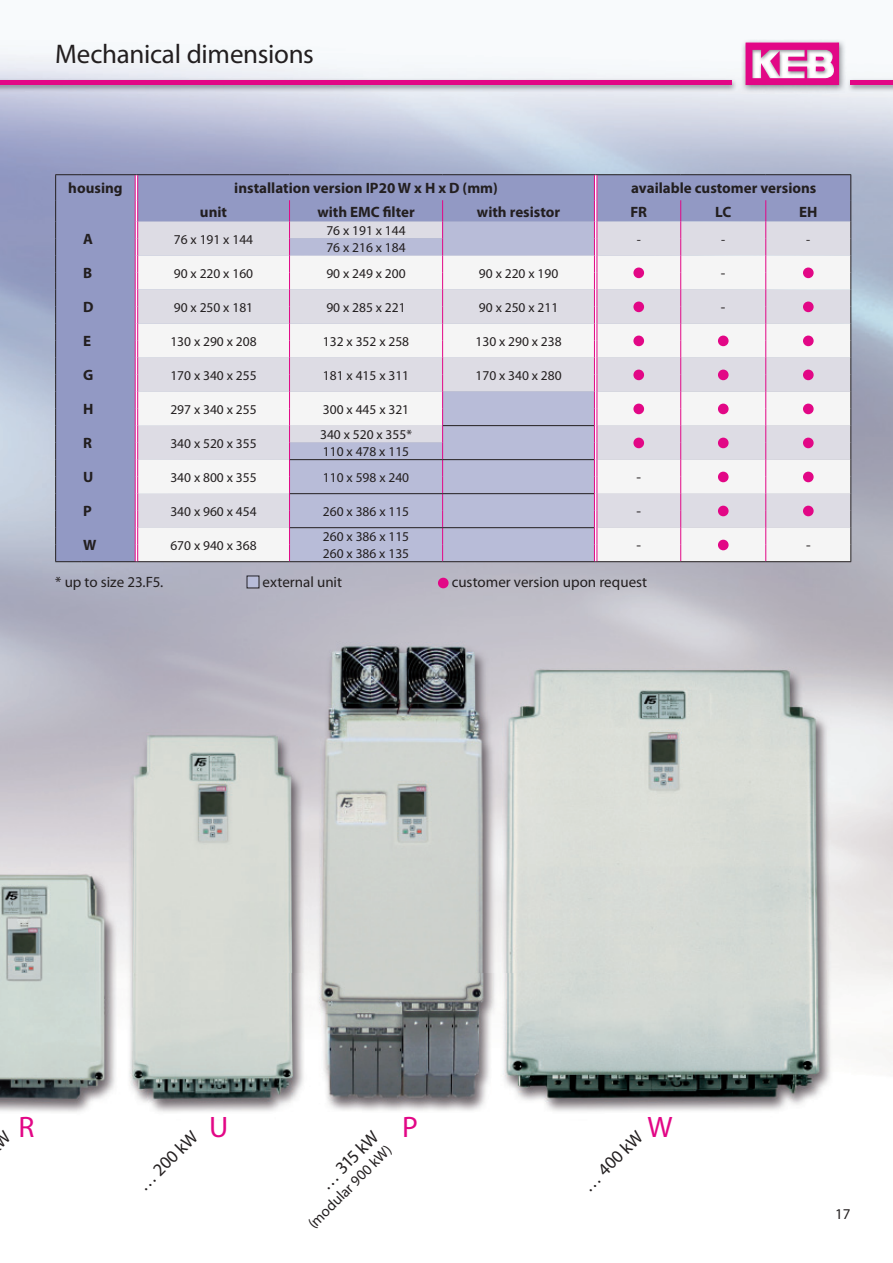
<style>
.page{position:relative;width:893px;height:1263px;background:#fff}
.page>*{position:absolute;margin:0;border:0;box-sizing:border-box;transform-origin:0 0}
.t1{font:29.7px "Myriad Pro";color:#e20786}
.t2{font:27px "Myriad Pro";letter-spacing:-.01em;color:#231f20}
.t3{font:18px "Myriad Pro";color:#231f20}
.t4{font:700 15px "Myriad Pro";color:#231f20}
.t5{font:15px "Myriad Pro";color:#231f20}
.t6{font:13.5px/17px "Myriad Pro";color:#231f20}
</style>
<div class="page">
<img style="left:0;top:48px;width:893px;height:1016px">
<img style="left:0;top:78px;width:737px;height:14px">
<hr style="left:0;top:81px;width:731px;height:4px;background:#e20786">
<img style="left:847px;top:78px;width:46px;height:14px">
<hr style="left:850px;top:81px;width:43px;height:4px;background:#e20786">
<img style="left:741px;top:39px;width:105px;height:55px">
<svg style="left:745px;top:43px;width:94px;height:42px"></svg>
<img style="left:0;top:617px;width:850px;height:495px">
<div style="left:247px;top:576px;width:12px;height:12px;background:#b8bcd8"></div>
<div style="left:439px;top:578px;width:9px;height:10px;background:#e20786;border-radius:50%"></div>
<div style="left:438px;top:578px;width:11px;height:10px;border:2px solid #e20786;border-radius:50%"></div>
<svg style="left:55px;top:174px;width:796px;height:388px"></svg>
<h2 class="t2" style="left:55px;top:37px;width:260px">Mechanical dimensions</h2>
<p class="t4" style="left:68px;top:178px;width:56px">housing</p>
<p class="t4" style="left:234px;top:178px;width:265px">installation version IP20 W x H x D (mm)</p>
<p class="t4" style="left:631px;top:178px;width:187px">available customer versions</p>
<p class="t4" style="left:200px;top:202px;width:29px">unit</p>
<p class="t4" style="left:317px;top:202px;width:99px">with EMC lter</p>
<p class="t4" style="left:477px;top:202px;width:85px">with resistor</p>
<p class="t4" style="left:630px;top:202px;width:18px">FR</p>
<p class="t4" style="left:715px;top:202px;width:18px">LC</p>
<p class="t4" style="left:799px;top:202px;width:20px">EH</p>
<p class="t4" style="left:83px;top:229px;width:11px">A</p>
<p class="t6" style="left:174px;top:230px;width:81px">76 x 191 x 144</p>
<p class="t6" style="left:326px;top:222px;width:81px">76 x 191 x 144</p>
<p class="t6" style="left:637px;top:230px;width:6px">-</p>
<p class="t6" style="left:721px;top:230px;width:6px">-</p>
<p class="t6" style="left:806px;top:230px;width:6px">-</p>
<p class="t6" style="left:326px;top:239px;width:81px">76 x 216 x 184</p>
<p class="t4" style="left:83px;top:263px;width:11px">B</p>
<p class="t6" style="left:174px;top:264px;width:81px">90 x 220 x 160</p>
<p class="t6" style="left:326px;top:264px;width:81px">90 x 249 x 200</p>
<p class="t6" style="left:479px;top:264px;width:81px">90 x 220 x 190</p>
<p class="t5" style="left:721px;top:264px;width:6px">-</p>
<p class="t4" style="left:83px;top:297px;width:12px">D</p>
<p class="t6" style="left:174px;top:298px;width:81px">90 x 250 x 181</p>
<p class="t6" style="left:326px;top:298px;width:81px">90 x 285 x 221</p>
<p class="t6" style="left:479px;top:298px;width:81px">90 x 250 x 211</p>
<p class="t5" style="left:721px;top:298px;width:6px">-</p>
<p class="t4" style="left:83px;top:331px;width:10px">E</p>
<p class="t6" style="left:170px;top:332px;width:88px">130 x 290 x 208</p>
<p class="t6" style="left:323px;top:332px;width:88px">132 x 352 x 258</p>
<p class="t6" style="left:475px;top:332px;width:88px">130 x 290 x 238</p>
<p class="t4" style="left:83px;top:365px;width:12px">G</p>
<p class="t6" style="left:170px;top:366px;width:88px">170 x 340 x 255</p>
<p class="t6" style="left:323px;top:366px;width:88px">181 x 415 x 311</p>
<p class="t6" style="left:475px;top:366px;width:88px">170 x 340 x 280</p>
<p class="t4" style="left:83px;top:399px;width:12px">H</p>
<p class="t6" style="left:170px;top:400px;width:88px">297 x 340 x 255</p>
<p class="t6" style="left:323px;top:400px;width:88px">300 x 445 x 321</p>
<p class="t4" style="left:83px;top:433px;width:10px">R</p>
<p class="t6" style="left:170px;top:434px;width:88px">340 x 520 x 355</p>
<p class="t6" style="left:320px;top:426px;width:93px">340 x 520 x 355*<br>110 x 478 x 115</p>
<p class="t4" style="left:83px;top:467px;width:12px">U</p>
<p class="t6" style="left:170px;top:468px;width:88px">340 x 800 x 355</p>
<p class="t6" style="left:323px;top:468px;width:88px">110 x 598 x 240</p>
<p class="t5" style="left:636px;top:468px;width:6px">-</p>
<p class="t4" style="left:83px;top:501px;width:10px">P</p>
<p class="t6" style="left:170px;top:502px;width:88px">340 x 960 x 454</p>
<p class="t6" style="left:323px;top:502px;width:88px">260 x 386 x 115</p>
<p class="t5" style="left:636px;top:502px;width:6px">-</p>
<p class="t4" style="left:83px;top:535px;width:15px">W</p>
<p class="t6" style="left:170px;top:536px;width:88px">670 x 940 x 368</p>
<p class="t6" style="left:323px;top:528px;width:88px">260 x 386 x 115</p>
<p class="t5" style="left:636px;top:536px;width:6px">-</p>
<p class="t5" style="left:806px;top:536px;width:6px">-</p>
<p class="t6" style="left:323px;top:545px;width:88px">260 x 386 x 135</p>
<p class="t5" style="left:55px;top:572px;width:110px">* up to size 23.F5.</p>
<p class="t5" style="left:263px;top:572px;width:81px">external unit</p>
<p class="t5" style="left:452px;top:572px;width:197px">customer version upon request</p>
<h1 class="t1" style="left:18px;top:1109px;width:17px">R</h1>
<h1 class="t1" style="left:209px;top:1109px;width:21px">U</h1>
<h1 class="t1" style="left:402px;top:1109px;width:17px">P</h1>
<h1 class="t1" style="left:647px;top:1109px;width:27px">W</h1>
<h3 class="t3" style="left:133px;top:1180px;width:78px;rotate:-45deg">… 200 kW</h3>
<h3 class="t3" style="left:315px;top:1178px;width:76px;rotate:-45deg">… 315 kW</h3>
<h3 class="t3" style="left:577px;top:1180px;width:79px;rotate:-45deg">… 400 kW</h3>
<p class="t5" style="left:304px;top:1219px;width:113px;rotate:-45deg">(modular 900 kW)</p>
<p class="t5" style="left:835px;top:1205px;width:17px">17</p>
</div>
